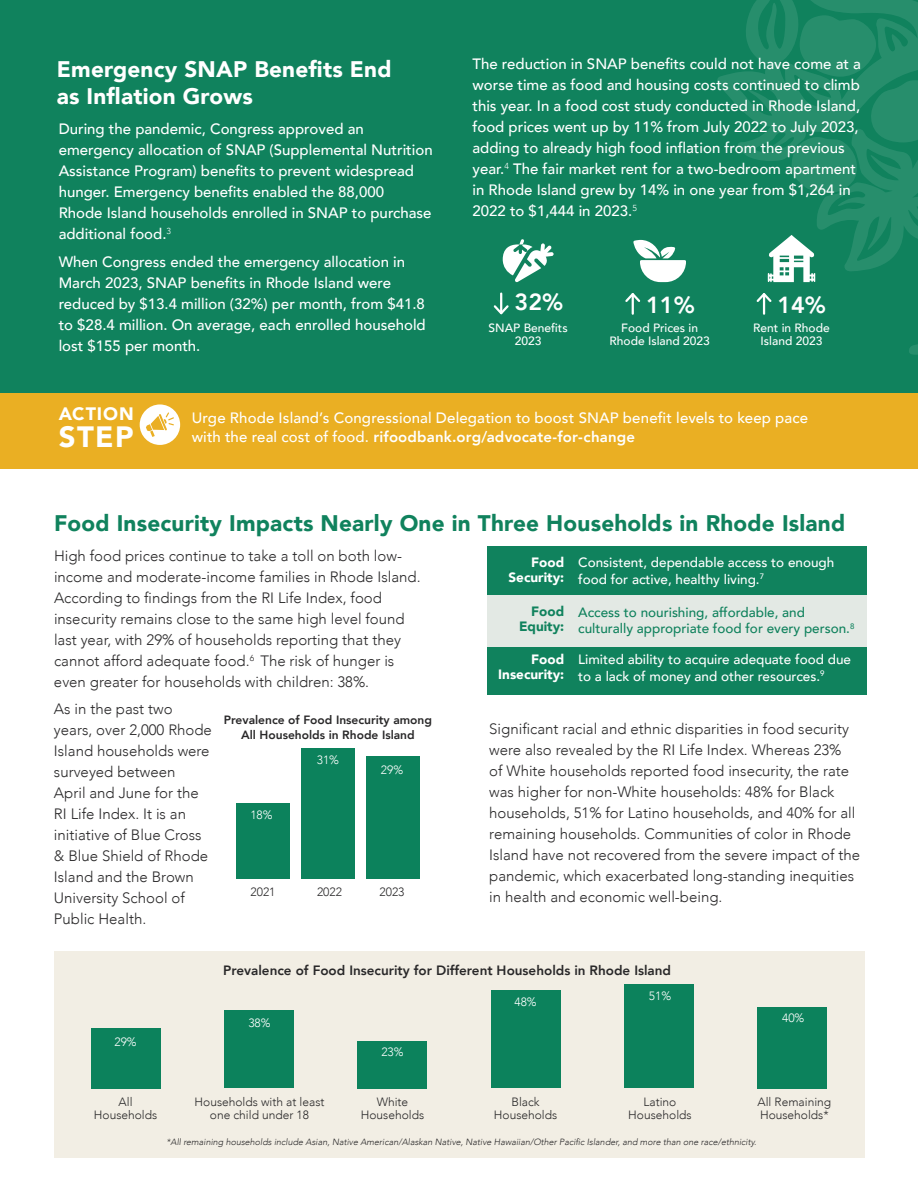
<style>
.page{position:relative;width:918px;height:1188px;background:#fff}
.page>*{position:absolute;margin:0;border:0;box-sizing:border-box;transform-origin:0 0}
.t1{font:900 29.4px "Avenir";color:#fff}
.t2{font:800 23.25px "Avenir";color:#fff}
.t3{font:900 22.5px "Avenir";letter-spacing:.01em;color:#10825d}
.t4{font:900 22.5px/27px "Avenir";letter-spacing:.01em;color:#fff}
.t5{font:900 18px "Avenir";letter-spacing:.05em;color:#fff}
.t6{font:300 15px/21px "Avenir";color:#292829}
.t7{font:500 15px/21px "Avenir";color:#fff}
.t8{font:500 13.5px/16.5px "Avenir";color:#fff}
.t9{font:500 13.5px/16.5px "Avenir";color:#10825d}
.t10{font:800 13.5px "Avenir";color:#292829}
.t11{font:900 13.5px/15px "Avenir";color:#fff;text-align:right}
.t12{font:900 13.5px/15px "Avenir";color:#10825d;text-align:right}
.t13{font:300 12px/13.5px "Avenir";color:#292829;text-align:center}
.t14{font:500 12px/13.5px "Avenir";color:#fff;text-align:center}
.t15{font:800 12px/15px "Avenir";color:#292829;text-align:center}
.t16{font:300 12px "Avenir";color:#fff}
.t17{font:italic 300 9px "Avenir";color:#292829}
.s1{font-weight:800}
</style>
<div class="page">
<div style="left:0;top:0;width:918px;height:424px;background:#10825d"></div>
<svg style="left:717px;top:0;width:201px;height:355px"></svg>
<div style="left:0;top:393px;width:918px;height:76px;background:#eaaf23"></div>
<div style="left:487px;top:546px;width:380px;height:51px;background:#10825d"></div>
<div style="left:487px;top:643px;width:380px;height:52px;background:#10825d"></div>
<div style="left:487px;top:595px;width:380px;height:52px;background:#e3e9e4"></div>
<svg style="left:503px;top:239px;width:51px;height:43px"></svg>
<svg style="left:493px;top:294px;width:16px;height:21px"></svg>
<hr style="left:632px;top:294px;width:2px;height:20px;background:#fff">
<svg style="left:625px;top:293px;width:16px;height:11px"></svg>
<svg style="left:768px;top:235px;width:47px;height:47px"></svg>
<hr style="left:763px;top:294px;width:2px;height:20px;background:#fff">
<svg style="left:755px;top:291px;width:19px;height:13px"></svg>
<svg style="left:633px;top:240px;width:53px;height:42px"></svg>
<div style="left:236px;top:803px;width:53px;height:76px;background:#0c825c"></div>
<div style="left:301px;top:749px;width:53px;height:130px;background:#0c825c"></div>
<div style="left:366px;top:756px;width:53px;height:123px;background:#0c825c"></div>
<div style="left:54px;top:951px;width:810px;height:206px;background:#f2eee4"></div>
<div style="left:91px;top:1029px;width:69px;height:60px;background:#0c825c"></div>
<div style="left:224px;top:1010px;width:70px;height:78px;background:#0c825c"></div>
<div style="left:358px;top:1041px;width:69px;height:47px;background:#0c825c"></div>
<div style="left:491px;top:990px;width:69px;height:98px;background:#0c825c"></div>
<div style="left:624px;top:985px;width:70px;height:103px;background:#0c825c"></div>
<div style="left:758px;top:1007px;width:69px;height:81px;background:#0c825c"></div>
<div style="left:140px;top:404px;width:40px;height:41px;background:#fff;border-radius:50%"></div>
<svg style="left:146px;top:412px;width:28px;height:25px"></svg>
<h3 class="t4" style="left:57px;top:55px;width:336px">Emergency SNAP Benefits End as Inflation Grows</h3>
<p class="t7" style="left:473px;top:52px;width:390px">The reduction in SNAP benefits could not have come at a worse time as food and housing costs continued to climb this year. In a food cost study conducted in Rhode Island, food prices went up by 11% from July 2022 to July 2023, adding to already high food inflation from the previous year.<sup>4</sup> The fair market rent for a two-bedroom apartment in Rhode Island grew by 14% in one year from $1,264 in 2022 to $1,444 in 2023.<sup>5</sup></p>
<p class="t7" style="left:59px;top:120px;width:376px">During the pandemic, Congress approved an emergency allocation of SNAP (Supplemental Nutrition Assistance Program) benefits to prevent widespread hunger. Emergency benefits enabled the 88,000<br>Rhode Island households enrolled in SNAP to purchase additional food.<sup>3</sup></p>
<p class="t7" style="left:59px;top:252px;width:369px">When Congress ended the emergency allocation in March 2023, SNAP benefits in Rhode Island were reduced by $13.4 million (32%) per month, from $41.8 to $28.4 million. On average, each enrolled household lost $155 per month.</p>
<h2 class="t2" style="left:515px;top:292px;width:50px">32%</h2>
<h2 class="t2" style="left:646px;top:295px;width:50px">11%</h2>
<h2 class="t2" style="left:777px;top:295px;width:50px">14%</h2>
<p class="t14" style="left:489px;top:320px;width:81px">SNAP Benefits<br>2023</p>
<p class="t14" style="left:610px;top:322px;width:102px">Food Prices in<br>Rhode Island 2023</p>
<p class="t14" style="left:753px;top:322px;width:78px">Rent in Rhode<br>Island 2023</p>
<p class="t5" style="left:59px;top:406px;width:77px">ACTION</p>
<h1 class="t1" style="left:59px;top:424px;width:76px">STEP</h1>
<p class="t7" style="left:192px;top:407px;width:618px;line-height:19.5px">Urge Rhode Island’s Congressional Delegation to boost SNAP benefit levels to keep pace with the real cost of food. <span class="s1">rifoodbank.org/advocate-for-change</span></p>
<h3 class="t3" style="left:54px;top:513px;width:793px">Food Insecurity Impacts Nearly One in Three Households in Rhode Island</h3>
<p class="t6" style="left:54px;top:546px;width:368px">High food prices continue to take a toll on both low&shy;income and moderate-income families in Rhode Island.<br>According to findings from the RI Life Index, food insecurity remains close to the same high level found last year, with 29% of households reporting that they cannot afford adequate food.<sup>6</sup> The risk of hunger is even greater for households with children: 38%.</p>
<p class="t6" style="left:54px;top:700px;width:159px">As in the past two years, over 2,000 Rhode<br>Island households were surveyed between<br>April and June for the<br>RI Life Index. It is an initiative of Blue Cross &amp; Blue Shield of Rhode<br>Island and the Brown<br>University School of<br>Public Health.</p>
<p class="t15" style="left:224px;top:713px;width:210px">Prevalence of Food Insecurity among<br>All Households in Rhode Island</p>
<p class="t16" style="left:317px;top:755px;width:24px">31%</p>
<p class="t16" style="left:381px;top:765px;width:24px">29%</p>
<p class="t16" style="left:250px;top:810px;width:24px">18%</p>
<p class="t13" style="left:251px;top:886px;width:26px">2021</p>
<p class="t13" style="left:317px;top:886px;width:26px">2022</p>
<p class="t13" style="left:380px;top:886px;width:26px">2023</p>
<p class="t11" style="left:509px;top:556px;width:57px">Food<br>Security:</p>
<p class="t12" style="left:519px;top:605px;width:47px">Food<br>Equity:</p>
<p class="t11" style="left:498px;top:653px;width:68px">Food<br>Insecurity:</p>
<p class="t8" style="left:578px;top:555px;width:258px">Consistent, dependable access to enough food for active, healthy living.<sup>7</sup></p>
<p class="t9" style="left:578px;top:605px;width:278px">Access to nourishing, affordable, and culturally appropriate food for every person.<sup>8</sup></p>
<p class="t8" style="left:578px;top:653px;width:274px">Limited ability to acquire adequate food due to a lack of money and other resources.<sup>9</sup></p>
<p class="t6" style="left:489px;top:718px;width:372px">Significant racial and ethnic disparities in food security were also revealed by the RI Life Index. Whereas 23%<br>of White households reported food insecurity, the rate was higher for non-White households: 48% for Black households, 51% for Latino households, and 40% for all remaining households. Communities of color in Rhode Island have not recovered from the severe impact of the pandemic, which exacerbated long-standing inequities in health and economic well-being.</p>
<p class="t16" style="left:114px;top:1036px;width:24px">29%</p>
<p class="t10" style="left:223px;top:965px;width:449px">Prevalence of Food Insecurity for Different Households in Rhode Island</p>
<p class="t16" style="left:248px;top:1018px;width:24px">38%</p>
<p class="t16" style="left:649px;top:991px;width:24px">51%</p>
<p class="t16" style="left:514px;top:997px;width:24px">48%</p>
<p class="t16" style="left:381px;top:1047px;width:24px">23%</p>
<p class="t16" style="left:782px;top:1013px;width:24px">40%</p>
<p class="t13" style="left:94px;top:1096px;width:65px">All<br>Households</p>
<p class="t13" style="left:195px;top:1096px;width:131px">Households with at least one child under 18</p>
<p class="t13" style="left:361px;top:1095px;width:65px">White<br>Households</p>
<p class="t13" style="left:494px;top:1096px;width:65px">Black<br>Households</p>
<p class="t13" style="left:628px;top:1096px;width:65px">Latino<br>Households</p>
<p class="t13" style="left:758px;top:1096px;width:75px;text-align:left">All Remaining<br>Households*</p>
<p class="t17" style="left:167px;top:1136px;width:591px">*All remaining households include Asian, Native American/Alaskan Native, Native Hawaiian/Other Pacific Islander, and more than one race/ethnicity.</p>
</div>
